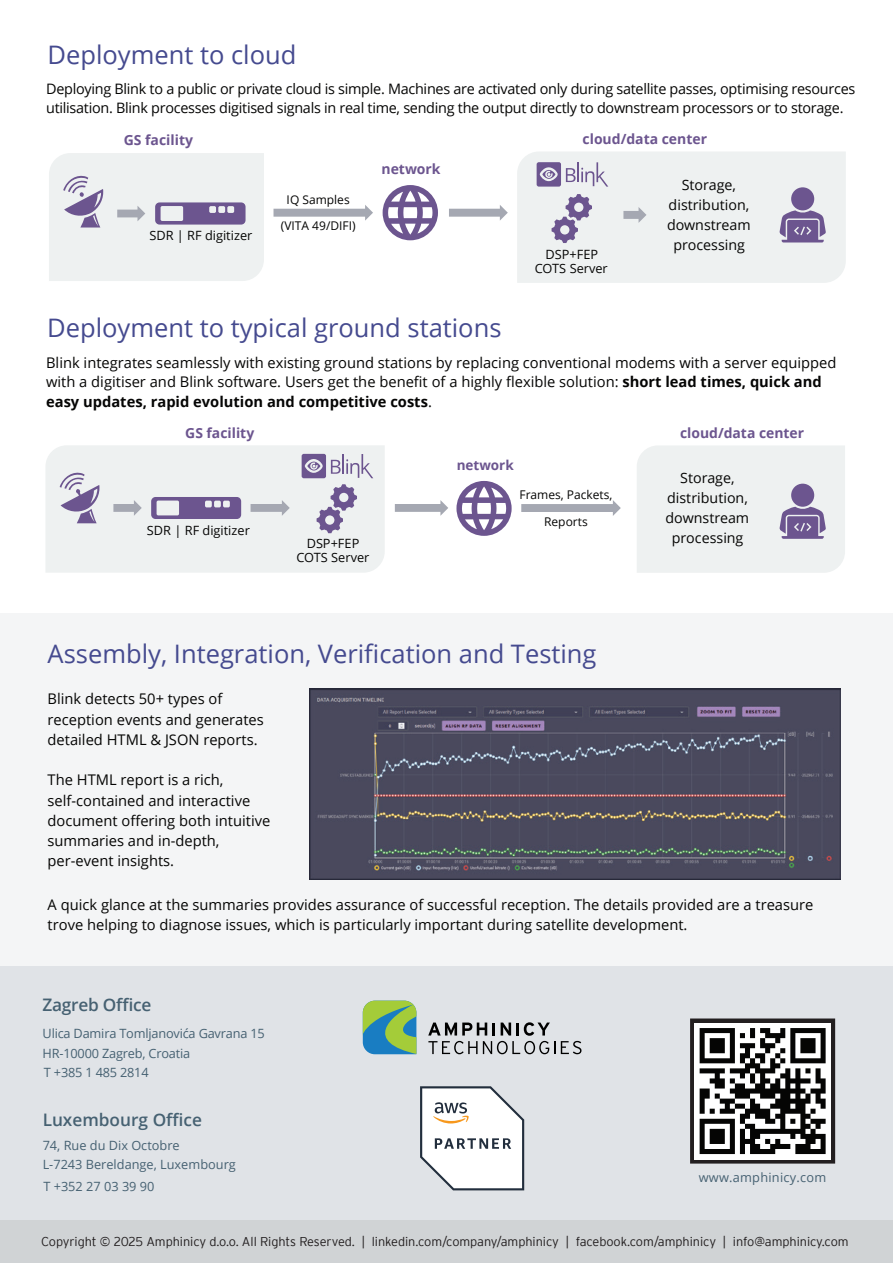
<style>
.page{position:relative;width:893px;height:1263px;background:#fff}
.page>*{position:absolute;margin:0;border:0;box-sizing:border-box;transform-origin:0 0}
.t1{font:25.5px "Open Sans";color:#454a8f}
.t2{font:600 17.25px "Open Sans";color:#466172}
.t3{font:14.7px/20.2px "Open Sans";color:#050504}
.t4{font:14.4px/19.5px "Open Sans";letter-spacing:-.02em;color:#050504}
.t5{font:14.25px/20px "Open Sans";color:#050504;text-align:center}
.t6{font:700 13.95px "Open Sans";color:#6c558f}
.t7{font:700 13.5px "Open Sans";color:#6c558f}
.t8{font:12.75px/19.5px "Open Sans";color:#466172}
.t9{font:300 12.75px "Interstate";letter-spacing:-.005em;color:#211d1e}
.t10{font:12.75px/13.8px "Open Sans";color:#050504;text-align:center}
.t11{font:12.75px "Open Sans";letter-spacing:.02em;color:#466172}
.t12{font:12px "Open Sans";color:#050504}
.s1{font-weight:700}
</style>
<div class="page">
<div style="left:0;top:966px;width:893px;height:297px;background:#e0e3e7"></div>
<div style="left:0;top:613px;width:893px;height:353px;background:#f4f5f6"></div>
<div style="left:0;top:1220px;width:893px;height:43px;background:#d0d3d5"></div>
<svg style="left:690px;top:1018px;width:145px;height:145px;background:#848383"></svg>
<svg style="left:383px;top:185px;width:55px;height:55px"></svg>
<svg style="left:49px;top:153px;width:215px;height:128px;background:#e2e3e8"></svg>
<svg style="left:517px;top:152px;width:329px;height:131px;background:#e4e6ea"></svg>
<svg style="left:449px;top:205px;width:59px;height:16px"></svg>
<svg style="left:273px;top:205px;width:100px;height:16px"></svg>
<svg style="left:456px;top:481px;width:56px;height:55px"></svg>
<svg style="left:395px;top:500px;width:53px;height:16px"></svg>
<svg style="left:521px;top:500px;width:100px;height:16px"></svg>
<svg style="left:637px;top:446px;width:208px;height:127px;background:#e6e7eb"></svg>
<svg style="left:46px;top:445px;width:339px;height:128px;background:#e2e2e7"></svg>
<img style="left:309px;top:689px;width:531px;height:190px">
<svg style="left:561px;top:1041px;width:20px;height:13px"></svg>
<svg style="left:428px;top:1022px;width:127px;height:32px"></svg>
<svg style="left:363px;top:1001px;width:53px;height:53px;background:#6aab77"></svg>
<svg style="left:420px;top:1086px;width:104px;height:104px;background:#e2e3e4"></svg>
<h1 class="t1" style="left:48px;top:37px;width:250px">Deployment to cloud</h1>
<p class="t4" style="left:46px;top:78px;width:811px">Deploying Blink to a public or private cloud is simple. Machines are activated only during satellite passes, optimising resources utilisation. Blink processes digitised signals in real time, sending the output directly to downstream processors or to storage.</p>
<p class="t6" style="left:124px;top:130px;width:71px">GS facility</p>
<p class="t10" style="left:149px;top:228px;width:105px">SDR | RF digitizer</p>
<p class="t12" style="left:287px;top:191px;width:65px">IQ Samples</p>
<p class="t12" style="left:281px;top:218px;width:76px">(VITA 49/DIFI)</p>
<p class="t6" style="left:381px;top:159px;width:61px">network</p>
<h1 class="t1" style="left:47px;top:310px;width:456px">Deployment to typical ground stations</h1>
<p class="t6" style="left:582px;top:129px;width:126px">cloud/data center</p>
<p class="t10" style="left:546px;top:247px;width:54px">DSP+FEP</p>
<p class="t10" style="left:535px;top:261px;width:75px">COTS Server</p>
<p class="t5" style="left:667px;top:175px;width:85px">Storage, distribution, downstream processing</p>
<p class="t3" style="left:46px;top:352px;width:792px;line-height:19.5px">Blink integrates seamlessly with existing ground stations by replacing conventional modems with a server equipped with a digitiser and Blink software. Users get the benefit of a highly flexible solution: <span class="s1">short lead times, quick and easy updates, rapid evolution and competitive costs</span>.</p>
<p class="t6" style="left:185px;top:423px;width:71px">GS facility</p>
<p class="t10" style="left:147px;top:523px;width:105px">SDR | RF digitizer</p>
<p class="t10" style="left:296px;top:536px;width:75px">DSP+FEP<br>COTS Server</p>
<p class="t7" style="left:457px;top:455px;width:59px">network</p>
<p class="t12" style="left:519px;top:486px;width:94px">Frames, Packets,</p>
<p class="t12" style="left:544px;top:513px;width:45px">Reports</p>
<p class="t6" style="left:680px;top:423px;width:126px">cloud/data center</p>
<p class="t5" style="left:665px;top:468px;width:85px">Storage, distribution, downstream processing</p>
<h1 class="t1" style="left:48px;top:636px;width:550px">Assembly, Integration, Verification and Testing</h1>
<p class="t3" style="left:48px;top:688px;width:218px">Blink detects 50+ types of reception events and generates detailed HTML &amp; JSON reports.</p>
<p class="t3" style="left:48px;top:769px;width:224px">The HTML report is a rich, self-contained and interactive document offering both intuitive summaries and in-depth, per-event insights.</p>
<p class="t3" style="left:48px;top:894px;width:767px">A quick glance at the summaries provides assurance of successful reception. The details provided are a treasure trove helping to diagnose issues, which is particularly important during satellite development.</p>
<p class="t2" style="left:43px;top:993px;width:110px">Zagreb Office</p>
<p class="t8" style="left:43px;top:1023px;width:224px">Ulica Damira Tomljanovića Gavrana 15<br>HR-10000 Zagreb, Croatia<br>T +385 1 485 2814</p>
<p class="t2" style="left:43px;top:1108px;width:161px">Luxembourg Office</p>
<p class="t8" style="left:43px;top:1135px;width:195px">74, Rue du Dix Octobre<br>L-7243 Bereldange, Luxembourg</p>
<p class="t8" style="left:43px;top:1176px;width:113px">T +352 27 03 39 90</p>
<p class="t11" style="left:699px;top:1168px;width:129px">www.amphinicy.com</p>
<p class="t9" style="left:41px;top:1234px;width:809px">Copyright © 2025 Amphinicy d.o.o. All Rights Reserved. | linkedin.com/company/amphinicy | facebook.com/amphinicy | info@amphinicy.com</p>
</div>
